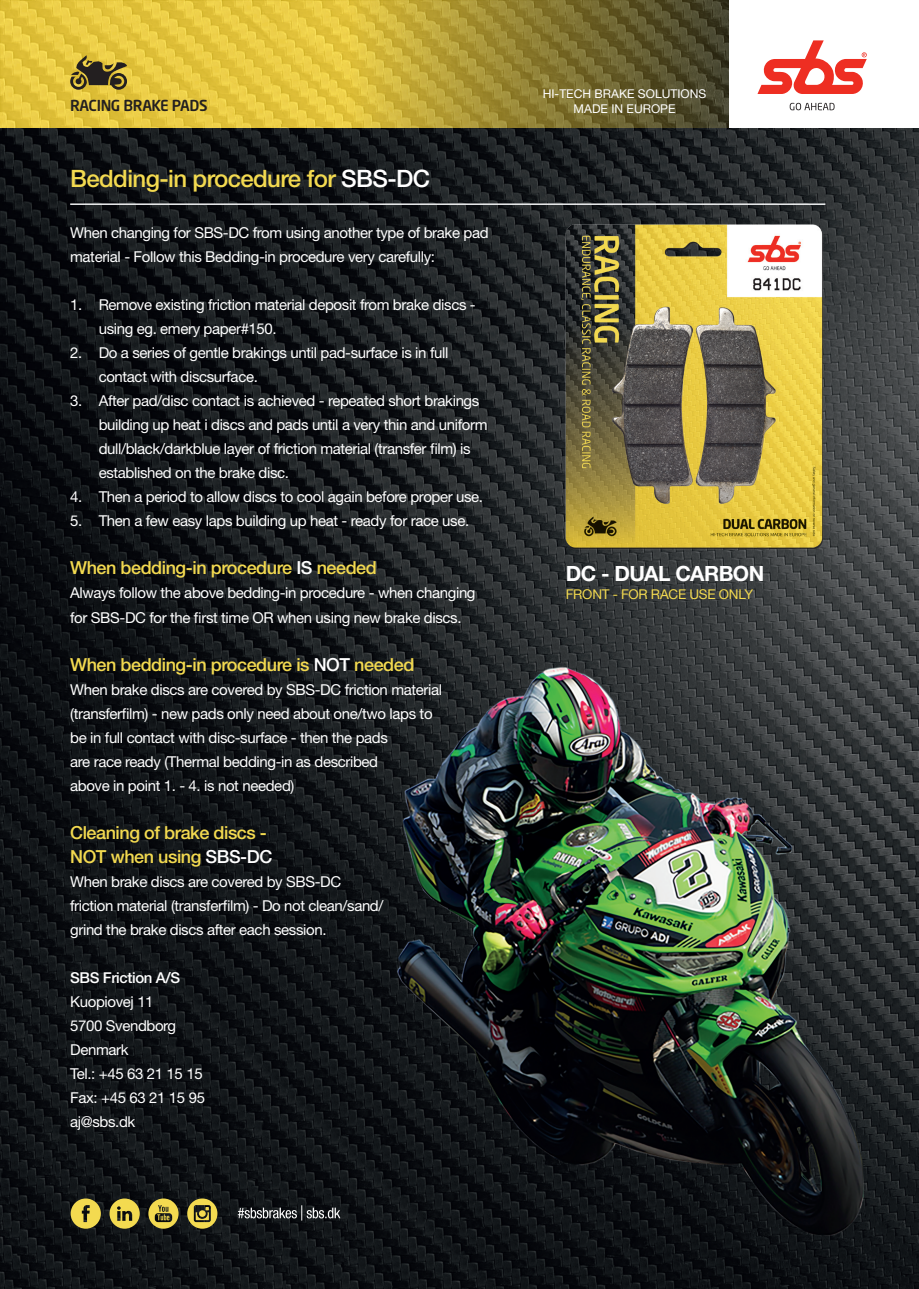
<style>
.page{position:relative;width:919px;height:1289px;background:#fff}
.page>*{position:absolute;margin:0;border:0;box-sizing:border-box;transform-origin:0 0}
.t1{font:500 24px "Helvetica Neue LT Std";letter-spacing:-.025em;color:#f3da50}
.t2{font:700 21px "Helvetica Neue LT Std";letter-spacing:-.025em;color:#fff}
.t3{font:500 18px/24px "Helvetica Neue LT Std";letter-spacing:-.025em;color:#f3da50}
.t4{font:15px/24px "Helvetica Neue LT Std";letter-spacing:-.025em;color:#fff}
.t5{font:500 15px "Neo Sans Std";letter-spacing:-.025em;color:#231f20}
.t6{font:500 15px "Helvetica Neue LT Std";letter-spacing:-.025em;color:#fff}
.t7{font:13.5px "Helvetica Neue LT Std";letter-spacing:-.015em;color:#f3da50}
.t8{font:12.15px "Helvetica Neue LT Std";color:#fff}
.s1{color:#fff}
</style>
<div class="page">
<img style="left:0;top:128px;width:918px;height:1160px">
<svg style="left:238px;top:1205px;width:101px;height:15px"></svg>
<svg style="left:71px;top:1198px;width:30px;height:30px"></svg>
<svg style="left:187px;top:1198px;width:30px;height:30px"></svg>
<svg style="left:148px;top:1198px;width:30px;height:30px"></svg>
<svg style="left:109px;top:1198px;width:31px;height:30px"></svg>
<img style="left:0;top:0;width:729px;height:128px">
<svg style="left:757px;top:40px;width:109px;height:54px"></svg>
<svg style="left:789px;top:103px;width:45px;height:7px"></svg>
<img style="left:566px;top:221px;width:270px;height:342px">
<img style="left:339px;top:661px;width:574px;height:574px">
<hr style="left:70px;top:203px;width:755px;height:2px;background:#f0f1f2">
<svg style="left:70px;top:55px;width:57px;height:35px"></svg>
<p class="t8" style="left:542px;top:86px;width:165px">HI-TECH BRAKE SOLUTIONS</p>
<p class="t5" style="left:70px;top:96px;width:139px">RACING BRAKE PADS</p>
<p class="t8" style="left:573px;top:101px;width:103px">MADE IN EUROPE</p>
<h1 class="t1" style="left:70px;top:164px;width:361px">Bedding-in procedure for <span class="s1">SBS-DC</span></h1>
<p class="t4" style="left:70px;top:221px;width:420px">When changing for SBS-DC from using another type of brake pad material - Follow this Bedding-in procedure very carefully:</p>
<p class="t4" style="left:99px;top:293px;width:378px;text-indent:-28px">1. Remove existing friction material deposit from brake discs - using eg. emery paper#150.</p>
<p class="t4" style="left:99px;top:341px;width:351px;text-indent:-28px">2. Do a series of gentle brakings until pad-surface is in full contact with discsurface.</p>
<p class="t4" style="left:99px;top:389px;width:390px;text-indent:-28px">3. After pad/disc contact is achieved - repeated short brakings building up heat i discs and pads until a very thin and uniform dull/black/darkblue layer of friction material (transfer film) is established on the brake disc.</p>
<p class="t4" style="left:70px;top:485px;width:414px">4. Then a period to allow discs to cool again before proper use.</p>
<p class="t4" style="left:70px;top:509px;width:400px">5. Then a few easy laps building up heat - ready for race use.</p>
<p class="t3" style="left:70px;top:556px;width:308px">When bedding-in procedure <span class="s1">IS</span> needed</p>
<p class="t4" style="left:70px;top:581px;width:407px">Always follow the above bedding-in procedure - when changing for SBS-DC for the first time OR when using new brake discs.</p>
<p class="t3" style="left:70px;top:652px;width:346px">When bedding-in procedure is <span class="s1">NOT</span> needed</p>
<p class="t4" style="left:70px;top:677px;width:373px">When brake discs are covered by SBS-DC friction material (transferfilm) - new pads only need about one/two laps to be in full contact with disc-surface - then the pads<br>are race ready (Thermal bedding-in as described<br>above in point 1. - 4. is not needed)</p>
<p class="t3" style="left:70px;top:820px;width:204px">Cleaning of brake discs -<br>NOT when using <span class="s1">SBS-DC</span></p>
<p class="t4" style="left:70px;top:869px;width:315px">When brake discs are covered by SBS-DC friction material (transferfilm) - Do not clean/sand/ grind the brake discs after each session.</p>
<p class="t6" style="left:70px;top:968px;width:111px">SBS Friction A/S</p>
<p class="t4" style="left:70px;top:989px;width:136px">Kuopiovej 11<br>5700 Svendborg<br>Denmark<br>Tel.: +45 63 21 15 15<br>Fax: +45 63 21 15 95 aj@sbs.dk</p>
<h2 class="t2" style="left:566px;top:560px;width:200px">DC - DUAL CARBON</h2>
<p class="t7" style="left:566px;top:586px;width:189px">FRONT - FOR RACE USE ONLY</p>
</div>
